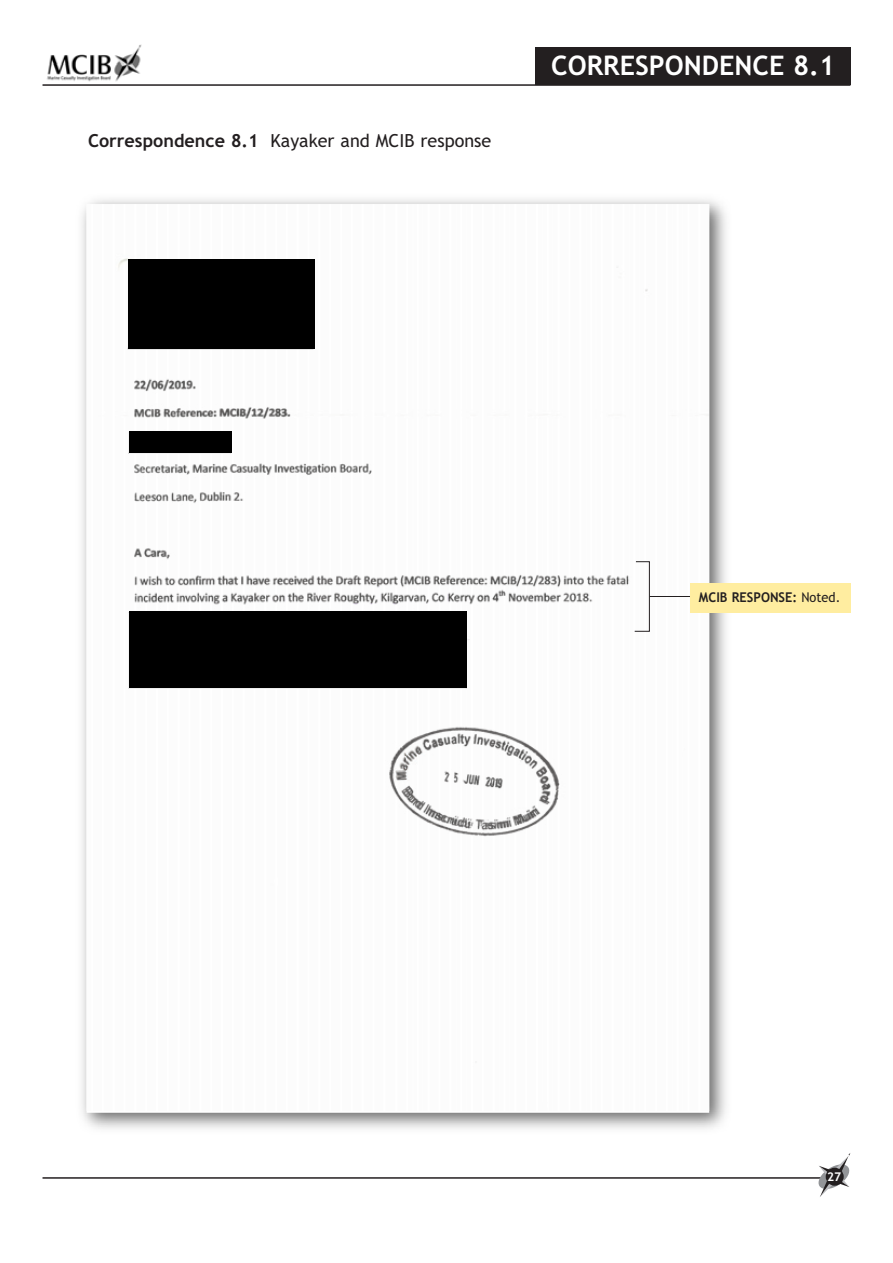
<style>
.page{position:relative;width:893px;height:1263px;background:#fff}
.page>*{position:absolute;margin:0;border:0;box-sizing:border-box;transform-origin:0 0}
.t1{font:700 27px "Trebuchet MS";color:#fff}
.t2{font:18px "Trebuchet MS";color:#231f20}
.t3{font:700 13.5px "Trebuchet MS";color:#231f20;scale:.95 1}
.t4{font:700 12px "Trebuchet MS";color:#fff}
.s1{font-weight:700}
.s2{font-weight:400}
</style>
<div class="page">
<hr style="left:43px;top:1177px;width:782px;height:2px;background:#231f20">
<img style="left:47px;top:44px;width:95px;height:38px">
<hr style="left:43px;top:84px;width:807px;height:2px;background:#231f20">
<svg style="left:819px;top:1153px;width:31px;height:44px"></svg>
<div style="left:826px;top:1168px;width:18px;height:18px;background:#231f20;border-radius:50%"></div>
<div style="left:535px;top:47px;width:315px;height:38px;background:#231f20"></div>
<img style="left:81px;top:199px;width:645px;height:930px">
<img style="left:87px;top:204px;width:622px;height:907px">
<svg style="left:634px;top:561px;width:16px;height:71px"></svg>
<hr style="left:650px;top:596px;width:57px;height:1px;background:#231f20">
<div style="left:690px;top:583px;width:160px;height:30px;background:#ffeda0"></div>
<div style="left:128px;top:259px;width:186px;height:89px;background:#000"></div>
<div style="left:129px;top:431px;width:103px;height:22px;background:#000"></div>
<div style="left:129px;top:611px;width:338px;height:77px;background:#000"></div>
<p class="t2" style="left:88px;top:133px;width:405px"><span class="s1">Correspondence 8.1</span> Kayaker and MCIB response</p>
<p class="t1" style="left:551px;top:55px;width:285px">CORRESPONDENCE 8.1</p>
<p class="t3" style="left:699px;top:592px;width:150px">MCIB RESPONSE: <span class="s2">Noted.</span></p>
<p class="t4" style="left:827px;top:1172px;width:16px">27</p>
</div>
